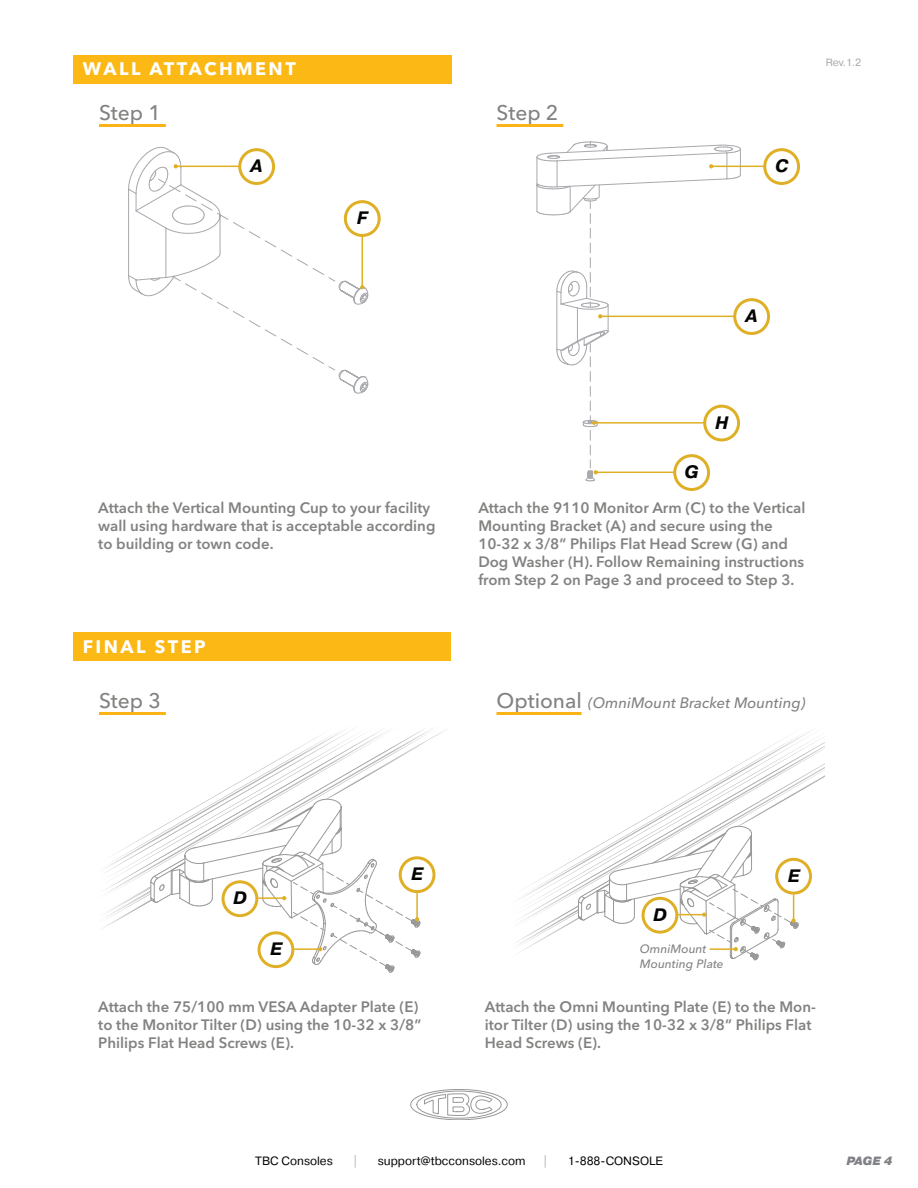
<style>
.page{position:relative;width:918px;height:1188px;background:#fff}
.page>*{position:absolute;margin:0;border:0;box-sizing:border-box;transform-origin:0 0}
.Body_Text{font:500 21px "Avenir Next World";color:#828281}
.t1{font:700 18px "Avenir Next World";letter-spacing:.14em;color:#fff}
.Body_Text-2{font:italic 700 18px "Pragmatica";color:#040503}
.Section{font:600 15px/18px "Avenir Next World";color:#828281}
.Body_Text-3{font:italic 500 15px "Avenir Next World";color:#828281}
.t2{font:12px "Pragmatica";color:#040503}
.Body_Text-4{font:italic 500 12px "Avenir Next World";color:#828281}
.t3{font:italic 900 12px "Pragmatica";color:#808285}
.t4{font:12px "Pragmatica";color:#a8a9ad}
.t5{font:10.5px "Pragmatica";color:#a8a9ad}
</style>
<div class="page">
<svg style="left:410px;top:1089px;width:98px;height:31px"></svg>
<hr style="left:99px;top:712px;width:67px;height:3px;background:#fbb316">
<hr style="left:496px;top:712px;width:86px;height:3px;background:#fbb316">
<svg style="left:103px;top:729px;width:342px;height:244px"></svg>
<hr style="left:416px;top:893px;width:2px;height:26px;background:#dfaf25">
<svg style="left:517px;top:731px;width:307px;height:230px"></svg>
<div style="left:73px;top:55px;width:378px;height:29px;background:#fcb814"></div>
<hr style="left:99px;top:124px;width:67px;height:3px;background:#fbb316">
<hr style="left:496px;top:124px;width:67px;height:3px;background:#fbb316">
<div style="left:73px;top:633px;width:377px;height:28px;background:#fcb814"></div>
<svg style="left:128px;top:147px;width:253px;height:247px"></svg>
<hr style="left:176px;top:166px;width:65px;height:1px;background:#dfaf25">
<div style="left:763px;top:148px;width:37px;height:37px;border:3px solid #dfaf25;border-radius:50%"></div>
<hr style="left:711px;top:166px;width:55px;height:1px;background:#dfaf25">
<div style="left:733px;top:298px;width:37px;height:37px;border:3px solid #dfaf25;border-radius:50%"></div>
<div style="left:673px;top:454px;width:37px;height:37px;border:3px solid #dfaf25;border-radius:50%"></div>
<svg style="left:536px;top:141px;width:205px;height:341px"></svg>
<hr style="left:596px;top:472px;width:78px;height:1px;background:#dfaf25">
<p class="t1" style="left:83px;top:59px;width:215px">WALL ATTACHMENT</p>
<p class="Body_Text" style="left:99px;top:101px;width:63px">Step 1</p>
<p class="Body_Text" style="left:497px;top:101px;width:63px">Step 2</p>
<p class="Body_Text-2" style="left:251px;top:155px;width:14px">A</p>
<p class="Body_Text-2" style="left:775px;top:155px;width:15px">C</p>
<p class="Body_Text-2" style="left:357px;top:207px;width:12px">F</p>
<p class="Body_Text-2" style="left:746px;top:305px;width:14px">A</p>
<p class="t5" style="left:826px;top:56px;width:37px">Rev.1.2</p>
<p class="Body_Text-2" style="left:685px;top:461px;width:16px">G</p>
<p class="Body_Text-2" style="left:715px;top:411px;width:15px">H</p>
<p class="Section" style="left:98px;top:499px;width:339px">Attach the Vertical Mounting Cup to your facility wall using hardware that is acceptable according to building or town code.</p>
<p class="Section" style="left:478px;top:499px;width:329px">Attach the 9110 Monitor Arm (C) to the Vertical</p>
<p class="Section" style="left:478px;top:517px;width:296px">Mounting Bracket (A) and secure using the</p>
<p class="Section" style="left:478px;top:535px;width:311px">10-32 x 3/8” Philips Flat Head Screw (G) and</p>
<p class="Section" style="left:478px;top:553px;width:327px">Dog Washer (H). Follow Remaining instructions from Step 2 on Page 3 and proceed to Step 3.</p>
<p class="t1" style="left:83px;top:636px;width:124px">FINAL STEP</p>
<p class="Body_Text" style="left:99px;top:689px;width:63px">Step 3</p>
<p class="Body_Text" style="left:497px;top:689px;width:87px">Optional</p>
<p class="Body_Text-3" style="left:588px;top:691px;width:219px">(OmniMount Bracket Mounting)</p>
<p class="Body_Text-2" style="left:411px;top:863px;width:13px">E</p>
<p class="Body_Text-2" style="left:788px;top:865px;width:13px">E</p>
<p class="Body_Text-2" style="left:233px;top:887px;width:15px">D</p>
<p class="Body_Text-2" style="left:653px;top:904px;width:15px">D</p>
<p class="Body_Text-2" style="left:270px;top:938px;width:13px">E</p>
<p class="Body_Text-4" style="left:640px;top:940px;width:68px">OmniMount</p>
<p class="Body_Text-4" style="left:640px;top:954px;width:85px">Mounting Plate</p>
<p class="Section" style="left:98px;top:998px;width:322px">Attach the 75/100 mm VESA Adapter Plate (E)</p>
<p class="Section" style="left:98px;top:1016px;width:325px">to the Monitor Tilter (D) using the 10-32 x 3/8”</p>
<p class="Section" style="left:98px;top:1034px;width:197px">Philips Flat Head Screws (E).</p>
<p class="Section" style="left:485px;top:998px;width:333px">Attach the Omni Mounting Plate (E) to the Mon&shy;itor Tilter (D) using the 10-32 x 3/8” Philips Flat<br>Head Screws (E).</p>
<p class="t2" style="left:255px;top:1153px;width:79px">TBC Consoles</p>
<p class="t4" style="left:352px;top:1153px;width:7px">|</p>
<p class="t2" style="left:378px;top:1153px;width:149px">support@tbcconsoles.com</p>
<p class="t4" style="left:542px;top:1153px;width:7px">|</p>
<p class="t2" style="left:568px;top:1153px;width:97px">1-888-CONSOLE</p>
<p class="t3" style="left:846px;top:1153px;width:48px">PAGE 4</p>
</div>
